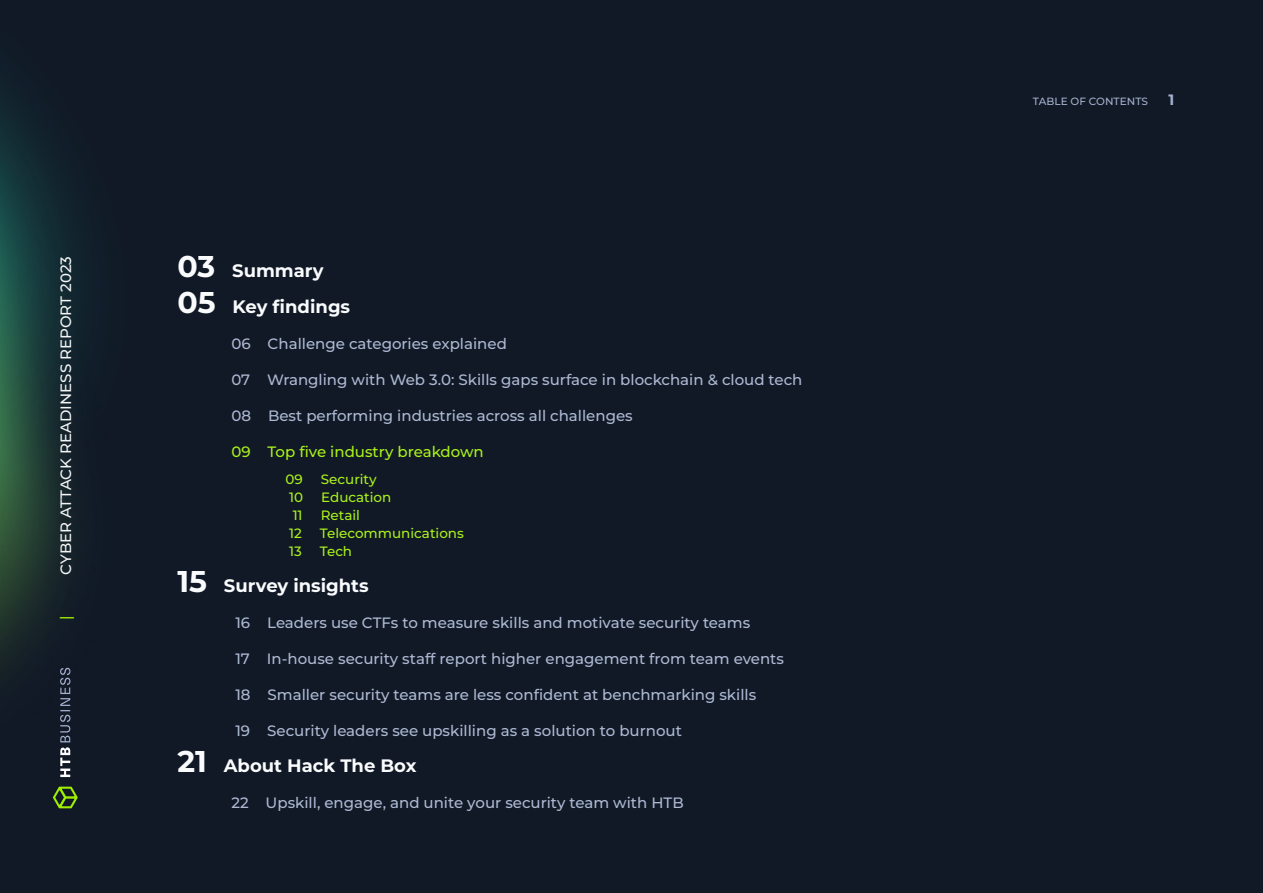
<style>
.page{position:relative;width:1263px;height:893px;background:#111927}
.page>*{position:absolute;margin:0;border:0;box-sizing:border-box;transform-origin:0 0}
.t1{font:700 18px/36px "Montserrat";color:#fafbfc}
.t2{font:500 15px "Montserrat";color:#adb9d2}
.t3{font:500 15px "Montserrat";color:#f3f4f4}
.t4{font:500 15px "Montserrat";color:#a9f11a}
.t5{font:700 15px "Montserrat";color:#a4b1cd}
.t6{font:500 15px "Montserrat";color:#9fef00}
.t7{font:500 13.5px "Montserrat";color:#a9f11a}
.t8{font:500 10.5px "Montserrat";color:#a4b1cd}
.s1{font-size:30px}
</style>
<div class="page">
<img style="left:0;top:111px;width:79px;height:676px">
<svg style="left:60px;top:668px;width:10px;height:109px"></svg>
<svg style="left:53px;top:787px;width:25px;height:21px"></svg>
<p class="t3" style="left:55px;top:575px;width:320px;rotate:-90deg">CYBER ATTACK READINESS REPORT 2023</p>
<p class="t6" style="left:55px;top:619px;width:6px;rotate:-90deg">|</p>
<p class="t1" style="left:177px;top:252px;width:174px"><span class="s1">03</span> Summary<br><span class="s1">05</span> Key findings</p>
<p class="t2" style="left:231px;top:333px;width:277px">06 Challenge categories explained</p>
<p class="t2" style="left:231px;top:369px;width:572px">07 Wrangling with Web 3.0: Skills gaps surface in blockchain &amp; cloud tech</p>
<p class="t2" style="left:231px;top:405px;width:403px">08 Best performing industries across all challenges</p>
<p class="t4" style="left:231px;top:441px;width:254px">09 Top five industry breakdown</p>
<p class="t7" style="left:285px;top:470px;width:19px">09</p>
<p class="t7" style="left:321px;top:470px;width:57px">Security</p>
<p class="t7" style="left:289px;top:488px;width:15px">10</p>
<p class="t7" style="left:321px;top:488px;width:72px">Education</p>
<p class="t7" style="left:293px;top:506px;width:11px">11</p>
<p class="t7" style="left:321px;top:506px;width:41px">Retail</p>
<p class="t7" style="left:289px;top:524px;width:14px">12</p>
<p class="t7" style="left:320px;top:524px;width:145px">Telecommunications</p>
<p class="t7" style="left:289px;top:542px;width:14px">13</p>
<p class="t7" style="left:320px;top:542px;width:34px">Tech</p>
<p class="t1" style="left:177px;top:567px;width:193px"><span class="s1">15</span> Survey insights</p>
<p class="t2" style="left:235px;top:612px;width:516px">16 Leaders use CTFs to measure skills and motivate security teams</p>
<p class="t2" style="left:235px;top:648px;width:550px">17 In-house security staff report higher engagement from team events</p>
<p class="t2" style="left:235px;top:684px;width:522px">18 Smaller security teams are less confident at benchmarking skills</p>
<p class="t2" style="left:235px;top:720px;width:448px">19 Security leaders see upskilling as a solution to burnout</p>
<p class="t1" style="left:177px;top:747px;width:241px"><span class="s1">21</span> About Hack The Box</p>
<p class="t2" style="left:231px;top:792px;width:454px">22 Upskill, engage, and unite your security team with HTB</p>
<p class="t8" style="left:1033px;top:94px;width:116px">TABLE OF CONTENTS</p>
<p class="t5" style="left:1168px;top:89px;width:7px">1</p>
</div>
